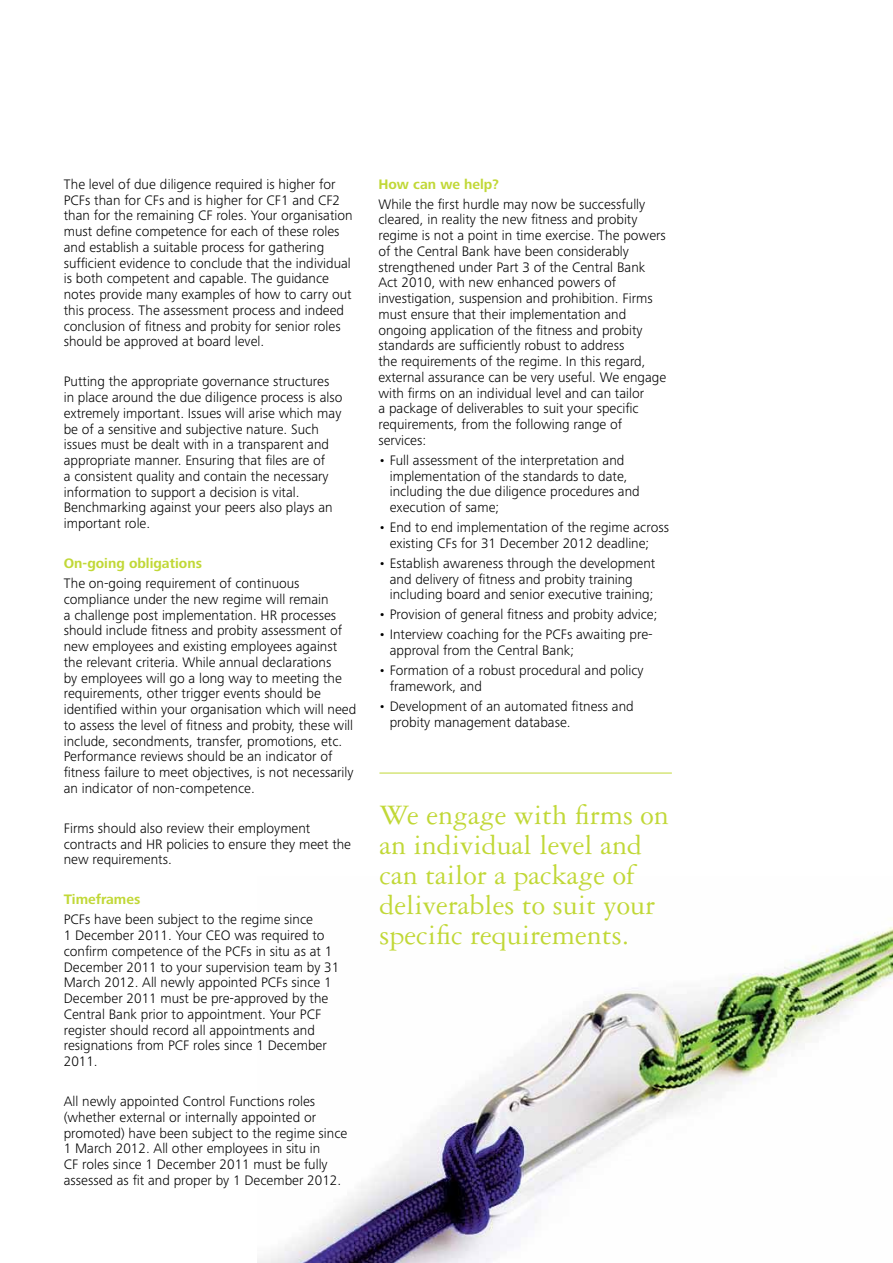
<style>
.page{position:relative;width:893px;height:1263px;background:#fff}
.page>*{position:absolute;margin:0;border:0;box-sizing:border-box;transform-origin:0 0}
.t1{font:30px/30px "Garamond 3 LT Std";color:#c1d837}
.t2{font:300 14.25px/15.8px "Frutiger Next Pro";color:#000}
.t3{font:700 14.25px "Frutiger Next Pro";color:#c1d837}
</style>
<div class="page">
<img style="left:258px;top:927px;width:635px;height:336px">
<hr style="left:379px;top:773px;width:293px;height:1px;background:#c1d837">
<p class="t2" style="left:64px;top:176px;width:290px">The level of due diligence required is higher for PCFs than for CFs and is higher for CF1 and CF2 than for the remaining CF roles. Your organisation must define competence for each of these roles and establish a suitable process for gathering sufficient evidence to conclude that the individual is both competent and capable. The guidance notes provide many examples of how to carry out this process. The assessment process and indeed conclusion of fitness and probity for senior roles should be approved at board level.</p>
<p class="t2" style="left:64px;top:374px;width:280px">Putting the appropriate governance structures in place around the due diligence process is also extremely important. Issues will arise which may be of a sensitive and subjective nature. Such issues must be dealt with in a transparent and appropriate manner. Ensuring that files are of<br>a consistent quality and contain the necessary information to support a decision is vital.<br>Benchmarking against your peers also plays an important role.</p>
<p class="t3" style="left:64px;top:555px;width:140px">On-going obligations</p>
<p class="t2" style="left:64px;top:575px;width:294px">The on-going requirement of continuous compliance under the new regime will remain<br>a challenge post implementation. HR processes should include fitness and probity assessment of new employees and existing employees against the relevant criteria. While annual declarations<br>by employees will go a long way to meeting the requirements, other trigger events should be identified within your organisation which will need to assess the level of fitness and probity, these will include, secondments, transfer, promotions, etc.<br>Performance reviews should be an indicator of fitness failure to meet objectives, is not necessarily an indicator of non-competence.</p>
<p class="t2" style="left:64px;top:820px;width:289px">Firms should also review their employment contracts and HR policies to ensure they meet the new requirements.</p>
<p class="t3" style="left:64px;top:891px;width:78px">Timeframes</p>
<p class="t2" style="left:64px;top:912px;width:277px">PCFs have been subject to the regime since<br>1 December 2011. Your CEO was required to confirm competence of the PCFs in situ as at 1<br>December 2011 to your supervision team by 31<br>March 2012. All newly appointed PCFs since 1<br>December 2011 must be pre-approved by the Central Bank prior to appointment. Your PCF register should record all appointments and resignations from PCF roles since 1 December 2011.</p>
<p class="t2" style="left:64px;top:1093px;width:285px">All newly appointed Control Functions roles (whether external or internally appointed or promoted) have been subject to the regime since 1 March 2012. All other employees in situ in<br>CF roles since 1 December 2011 must be fully assessed as fit and proper by 1 December 2012.</p>
<p class="t3" style="left:378px;top:176px;width:122px">How can we help?</p>
<p class="t2" style="left:378px;top:196px;width:289px">While the first hurdle may now be successfully cleared, in reality the new fitness and probity regime is not a point in time exercise. The powers of the Central Bank have been considerably strengthened under Part 3 of the Central Bank Act 2010, with new enhanced powers of investigation, suspension and prohibition. Firms must ensure that their implementation and ongoing application of the fitness and probity standards are sufficiently robust to address<br>the requirements of the regime. In this regard, external assurance can be very useful. We engage with firms on an individual level and can tailor<br>a package of deliverables to suit your specific requirements, from the following range of services:</p>
<p class="t2" style="left:390px;top:452px;width:251px;text-indent:-11px">• Full assessment of the interpretation and implementation of the standards to date, including the due diligence procedures and execution of same;</p>
<p class="t2" style="left:378px;top:520px;width:292px;text-align:center">• End to end implementation of the regime across existing CFs for 31 December 2012 deadline;</p>
<p class="t2" style="left:390px;top:555px;width:267px;text-indent:-11px">• Establish awareness through the development and delivery of fitness and probity training including board and senior executive training;</p>
<p class="t2" style="left:378px;top:607px;width:281px">• Provision of general fitness and probity advice;</p>
<p class="t2" style="left:390px;top:627px;width:264px;text-indent:-11px">• Interview coaching for the PCFs awaiting pre&shy;approval from the Central Bank;</p>
<p class="t2" style="left:390px;top:663px;width:255px;text-indent:-11px">• Formation of a robust procedural and policy framework, and</p>
<p class="t2" style="left:390px;top:698px;width:245px;text-indent:-11px">• Development of an automated fitness and probity management database.</p>
<h1 class="t1" style="left:379px;top:800px;width:291px">We engage with firms on an individual level and can tailor a package of deliverables to suit your specific requirements.</h1>
</div>
